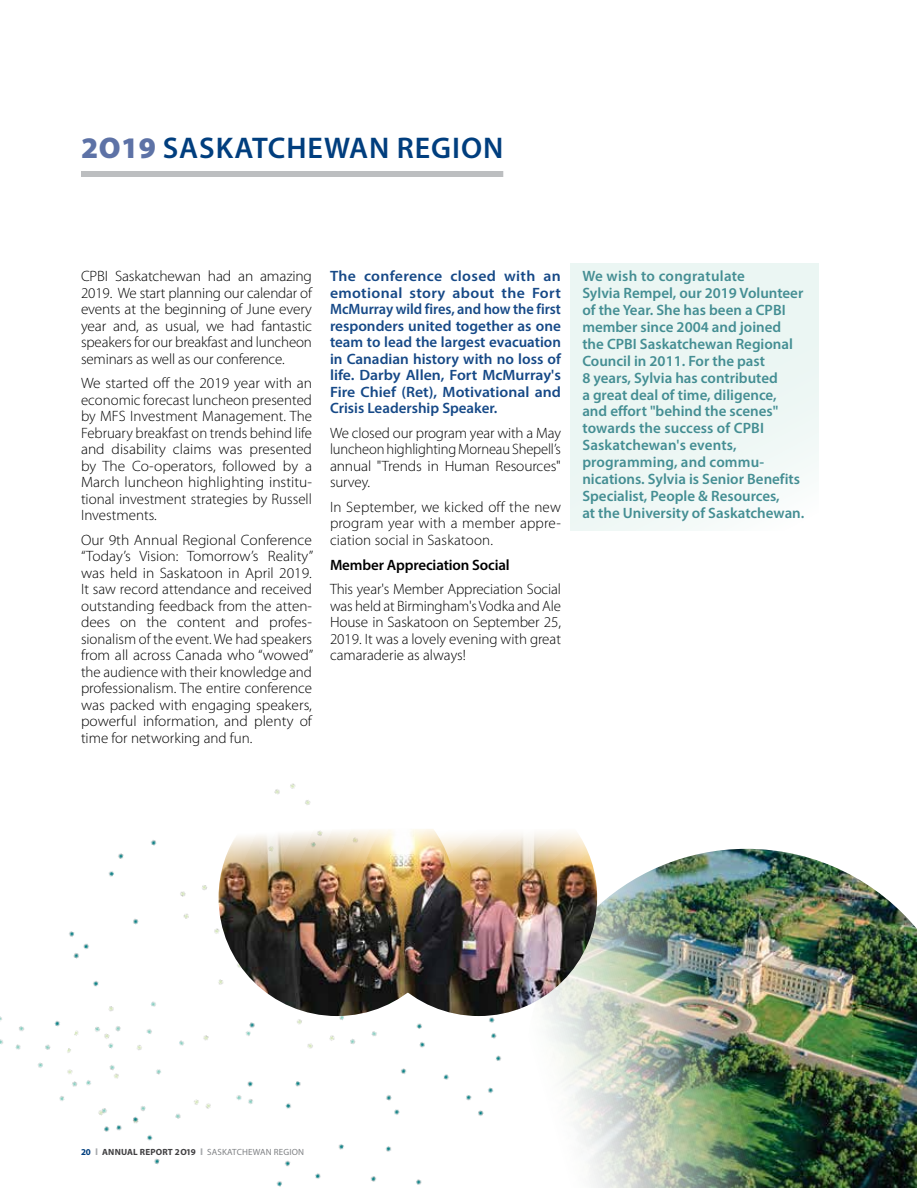
<style>
.page{position:relative;width:918px;height:1188px;background:#fff}
.page>*{position:absolute;margin:0;border:0;box-sizing:border-box;transform-origin:0 0}
.t1{font:600 30px "Myriad Pro";letter-spacing:.03em;color:#003e7e}
.t2{font:300 15px/16.5px "Myriad Pro";color:#000;text-align:justify}
.t3{font:600 15px/17px "Myriad Pro";color:#448e93}
.t4{font:600 15px/16.5px "Myriad Pro";color:#164987;text-align:justify;scale:1.05 1}
.t5{font:600 15px "Myriad Pro";letter-spacing:-.01em;color:#000}
.t6{font:9px "Myriad Pro";letter-spacing:.02em;color:#808285}
.s1{font-weight:900;color:#5d72a6}
.s2{font-weight:700;color:#003e7e}
.s3{font-family:"Verlag";font-weight:900;color:#a7a9ac}
.s4{font-weight:700;color:#414042}
</style>
<div class="page">
<div style="left:570px;top:263px;width:249px;height:267px;background:#ebf6f3"></div>
<div style="left:81px;top:171px;width:422px;height:6px;background:#bcbec0"></div>
<img style="left:0;top:800px;width:501px;height:387px">
<img style="left:545px;top:849px;width:372px;height:339px">
<img style="left:455px;top:829px;width:142px;height:187px">
<img style="left:219px;top:829px;width:236px;height:187px">
<h1 class="t1" style="left:81px;top:128px;width:424px"><span class="s1">2O19</span> SASKATCHEWAN REGION</h1>
<p class="t2" style="left:81px;top:268px;width:233px">CPBI Saskatchewan had an amazing 2019. We start planning our calendar of events at the beginning of June every year and, as usual, we had fantastic speakers for our breakfast and luncheon seminars as well as our conference.</p>
<p class="t2" style="left:81px;top:375px;width:233px">We started off the 2019 year with an economic forecast luncheon presented by MFS Investment Management. The February breakfast on trends behind life and disability claims was presented by The Co-operators, followed by a March luncheon highlighting institu&shy;tional investment strategies by Russell Investments.</p>
<p class="t2" style="left:81px;top:532px;width:234px">Our 9th Annual Regional Conference “Today’s Vision: Tomorrow’s Reality” was held in Saskatoon in April 2019.<br>It saw record attendance and received outstanding feedback from the atten&shy;dees on the content and profes&shy;sionalism of the event. We had speakers from all across Canada who “wowed” the audience with their knowledge and professionalism. The entire conference was packed with engaging speakers, powerful information, and plenty of time for networking and fun.</p>
<p class="t4" style="left:330px;top:268px;width:222px">The conference closed with an emotional story about the Fort McMurray wild fires, and how the first responders united together as one team to lead the largest evacuation in Canadian history with no loss of life. Darby Allen, Fort McMurray's Fire Chief (Ret), Motivational and Crisis Leadership Speaker.</p>
<p class="t2" style="left:330px;top:424px;width:233px">We closed our program year with a May luncheon highlighting Morneau Shepell’s annual "Trends in Human Resources" survey.</p>
<p class="t2" style="left:330px;top:499px;width:233px">In September, we kicked off the new program year with a member appre&shy;ciation social in Saskatoon.</p>
<p class="t5" style="left:330px;top:555px;width:181px">Member Appreciation Social</p>
<p class="t2" style="left:330px;top:581px;width:233px">This year's Member Appreciation Social was held at Birmingham's Vodka and Ale House in Saskatoon on September 25, 2019. It was a lovely evening with great camaraderie as always!</p>
<p class="t3" style="left:582px;top:267px;width:224px">We wish to congratulate<br>Sylvia Rempel, our 2019 Volunteer of the Year. She has been a CPBI member since 2004 and joined the CPBI Saskatchewan Regional<br>Council in 2011. For the past<br>8 years, Sylvia has contributed<br>a great deal of time, diligence, and effort "behind the scenes" towards the success of CPBI<br>Saskatchewan's events, programming, and commu&shy;nications. Sylvia is Senior Benefits<br>Specialist, People &amp; Resources,<br>at the University of Saskatchewan.</p>
<p class="t6" style="left:81px;top:1146px;width:225px"><span class="s2">20</span> <span class="s3">I</span> <span class="s4">ANNUAL REPORT 2O19</span> <span class="s3">I</span> SASKATCHEWAN REGION</p>
</div>
